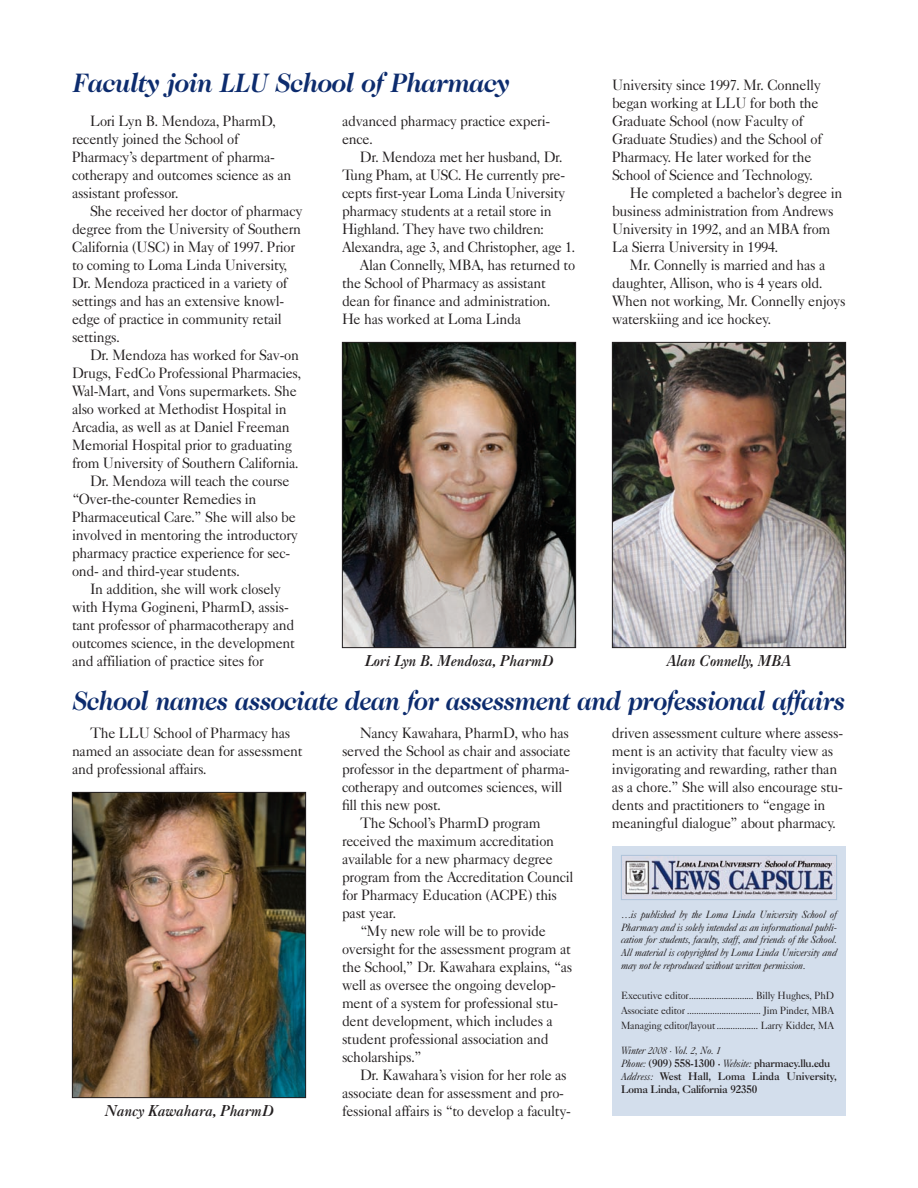
<style>
.page{position:relative;width:918px;height:1188px;background:#fff}
.page>*{position:absolute;margin:0;border:0;box-sizing:border-box;transform-origin:0 0}
.t1{font:italic 700 27px "Caslon Two Twenty Four";letter-spacing:-.025em;color:#0d2c6e;scale:.91 1}
.t2{font:italic 700 27px "Caslon Two Twenty Four";letter-spacing:-.025em;color:#0d2c6e;scale:.95 1}
.t3{font:15px/18px "Caslon Five Forty";letter-spacing:-.02em;color:#231f20;scale:.95 1}
.t4{font:italic 15px "Caslon Three";letter-spacing:-.02em;color:#231f20;scale:.95 1}
.t5{font:italic 10.5px/12.8px "Caslon Five Forty";letter-spacing:-.02em;color:#231f20;text-align:justify;scale:.95 1}
.t6{font:10.5px/15px "Caslon Five Forty";letter-spacing:-.02em;color:#231f20;text-align:justify;scale:.95 1}
.t7{font:10.5px/12.8px "Caslon Three";letter-spacing:-.02em;color:#231f20;scale:.95 1}
.s1{font-family:"Caslon Five Forty";font-style:italic}
</style>
<div class="page">
<div style="left:612px;top:846px;width:234px;height:270px;background:#d3deec"></div>
<img style="left:623px;top:857px;width:212px;height:39px">
<div style="left:621px;top:855px;width:216px;height:45px;border:1px solid #adc3da"></div>
<img style="left:344px;top:344px;width:230px;height:302px">
<div style="left:342px;top:342px;width:234px;height:306px;border:1px solid #231f20"></div>
<img style="left:614px;top:344px;width:230px;height:302px">
<div style="left:612px;top:342px;width:234px;height:306px;border:1px solid #231f20"></div>
<img style="left:74px;top:794px;width:230px;height:302px">
<div style="left:72px;top:792px;width:234px;height:306px;border:1px solid #231f20"></div>
<h1 class="t2" style="left:72px;top:72px;width:462px">Faculty join LLU School of Pharmacy</h1>
<p class="t3" style="left:342px;top:113px;width:221px">advanced pharmacy practice experi&shy;ence.</p>
<p class="t3" style="left:360px;top:149px;width:215px">Dr. Mendoza met her husband, Dr.</p>
<p class="t3" style="left:342px;top:167px;width:236px">Tung Pham, at USC. He currently pre-</p>
<p class="t3" style="left:342px;top:185px;width:237px">cepts first-year Loma Linda University</p>
<p class="t3" style="left:342px;top:203px;width:222px">pharmacy students at a retail store in</p>
<p class="t3" style="left:342px;top:221px;width:214px">Highland. They have two children:</p>
<p class="t3" style="left:342px;top:239px;width:247px">Alexandra, age 3, and Christopher, age 1.</p>
<p class="t3" style="left:360px;top:257px;width:228px">Alan Connelly, MBA, has returned to</p>
<p class="t3" style="left:342px;top:275px;width:216px">the School of Pharmacy as assistant</p>
<p class="t3" style="left:342px;top:293px;width:221px">dean for finance and administration.</p>
<p class="t3" style="left:342px;top:311px;width:190px">He has worked at Loma Linda</p>
<p class="t3" style="left:612px;top:77px;width:221px">University since 1997. Mr. Connelly</p>
<p class="t3" style="left:612px;top:95px;width:219px">began working at LLU for both the</p>
<p class="t3" style="left:612px;top:113px;width:203px">Graduate School (now Faculty of</p>
<p class="t3" style="left:612px;top:131px;width:223px">Graduate Studies) and the School of</p>
<p class="t3" style="left:612px;top:149px;width:211px">Pharmacy. He later worked for the</p>
<p class="t3" style="left:612px;top:167px;width:213px">School of Science and Technology.</p>
<p class="t3" style="left:630px;top:185px;width:225px">He completed a bachelor’s degree in</p>
<p class="t3" style="left:612px;top:203px;width:235px">business administration from Andrews</p>
<p class="t3" style="left:612px;top:221px;width:231px">University in 1992, and an MBA from</p>
<p class="t3" style="left:612px;top:239px;width:177px">La Sierra University in 1994.</p>
<p class="t3" style="left:630px;top:257px;width:207px">Mr. Connelly is married and has a</p>
<p class="t3" style="left:612px;top:275px;width:223px">daughter, Allison, who is 4 years old.</p>
<p class="t3" style="left:612px;top:293px;width:247px">When not working, Mr. Connelly enjoys</p>
<p class="t3" style="left:612px;top:311px;width:169px">waterskiing and ice hockey.</p>
<p class="t3" style="left:72px;top:113px;width:232px;text-indent:18px">Lori Lyn B. Mendoza, PharmD, recently joined the School of<br>Pharmacy’s department of pharma&shy;cotherapy and outcomes science as an assistant professor.</p>
<p class="t3" style="left:72px;top:203px;width:244px;text-indent:18px">She received her doctor of pharmacy degree from the University of Southern California (USC) in May of 1997. Prior to coming to Loma Linda University, Dr. Mendoza practiced in a variety of settings and has an extensive knowl&shy;edge of practice in community retail settings.</p>
<p class="t3" style="left:90px;top:347px;width:222px">Dr. Mendoza has worked for Sav-on</p>
<p class="t3" style="left:72px;top:365px;width:243px">Drugs, FedCo Professional Pharmacies,</p>
<p class="t3" style="left:72px;top:383px;width:238px">Wal-Mart, and Vons supermarkets. She</p>
<p class="t3" style="left:72px;top:401px;width:227px">also worked at Methodist Hospital in</p>
<p class="t3" style="left:72px;top:419px;width:231px">Arcadia, as well as at Daniel Freeman</p>
<p class="t3" style="left:72px;top:437px;width:233px">Memorial Hospital prior to graduating</p>
<p class="t3" style="left:72px;top:455px;width:240px">from University of Southern California.</p>
<p class="t3" style="left:90px;top:473px;width:212px">Dr. Mendoza will teach the course</p>
<p class="t3" style="left:72px;top:491px;width:196px">“Over-the-counter Remedies in</p>
<p class="t3" style="left:72px;top:509px;width:237px">Pharmaceutical Care.” She will also be</p>
<p class="t3" style="left:72px;top:527px;width:239px">involved in mentoring the introductory</p>
<p class="t3" style="left:72px;top:545px;width:231px">pharmacy practice experience for sec-</p>
<p class="t3" style="left:72px;top:563px;width:178px">ond- and third-year students.</p>
<p class="t3" style="left:90px;top:581px;width:203px">In addition, she will work closely</p>
<p class="t3" style="left:72px;top:599px;width:230px">with Hyma Gogineni, PharmD, assis-</p>
<p class="t3" style="left:72px;top:617px;width:235px">tant professor of pharmacotherapy and</p>
<p class="t3" style="left:72px;top:635px;width:236px">outcomes science, in the development</p>
<p class="t3" style="left:72px;top:653px;width:203px">and affiliation of practice sites for</p>
<p class="t4" style="left:365px;top:655px;width:200px">Lori Lyn B. Mendoza, PharmD</p>
<p class="t4" style="left:667px;top:655px;width:133px">Alan Connelly, MBA</p>
<h1 class="t1" style="left:72px;top:690px;width:851px">School names associate dean for assessment and professional affairs</h1>
<p class="t3" style="left:72px;top:725px;width:244px;text-indent:18px">The LLU School of Pharmacy has named an associate dean for assessment and professional affairs.</p>
<p class="t3" style="left:360px;top:725px;width:221px">Nancy Kawahara, PharmD, who has</p>
<p class="t3" style="left:342px;top:743px;width:242px">served the School as chair and associate</p>
<p class="t3" style="left:342px;top:761px;width:241px">professor in the department of pharma-</p>
<p class="t3" style="left:342px;top:779px;width:233px">cotherapy and outcomes sciences, will</p>
<p class="t3" style="left:342px;top:797px;width:106px">fill this new post.</p>
<p class="t3" style="left:360px;top:815px;width:192px">The School’s PharmD program</p>
<p class="t3" style="left:342px;top:833px;width:225px">received the maximum accreditation</p>
<p class="t3" style="left:342px;top:851px;width:224px">available for a new pharmacy degree</p>
<p class="t3" style="left:342px;top:869px;width:245px">program from the Accreditation Council</p>
<p class="t3" style="left:342px;top:887px;width:228px">for Pharmacy Education (ACPE) this</p>
<p class="t3" style="left:342px;top:905px;width:59px">past year.</p>
<p class="t3" style="left:360px;top:923px;width:197px">“My new role will be to provide</p>
<p class="t3" style="left:342px;top:941px;width:242px">oversight for the assessment program at</p>
<p class="t3" style="left:342px;top:959px;width:244px">the School,” Dr. Kawahara explains, “as</p>
<p class="t3" style="left:342px;top:977px;width:227px">well as oversee the ongoing develop-</p>
<p class="t3" style="left:342px;top:995px;width:229px">ment of a system for professional stu-</p>
<p class="t3" style="left:342px;top:1013px;width:224px">dent development, which includes a</p>
<p class="t3" style="left:342px;top:1031px;width:219px">student professional association and</p>
<p class="t3" style="left:342px;top:1049px;width:86px">scholarships.”</p>
<p class="t3" style="left:360px;top:1067px;width:219px">Dr. Kawahara’s vision for her role as</p>
<p class="t3" style="left:342px;top:1085px;width:235px">associate dean for assessment and pro-</p>
<p class="t3" style="left:342px;top:1103px;width:242px">fessional affairs is “to develop a faculty-</p>
<p class="t3" style="left:612px;top:725px;width:245px">driven assessment culture where assess&shy;ment is an activity that faculty view as invigorating and rewarding, rather than as a chore.” She will also encourage stu&shy;dents and practitioners to “engage in meaningful dialogue” about pharmacy.</p>
<p class="t5" style="left:621px;top:909px;width:229px">…is published by the Loma Linda University School of Pharmacy and is solely intended as an informational publi&shy;cation for students, faculty, staff, and friends of the School.<br>All material is copyrighted by Loma Linda University and may not be reproduced without written permission.</p>
<p class="t6" style="left:621px;top:989px;width:226px">Executive editor............................ Billy Hughes, PhD Associate editor ................................ Jim Pinder, MBA Managing editor/layout .................. Larry Kidder, MA</p>
<p class="t5" style="left:621px;top:1045px;width:107px">Winter 2008 · Vol. 2, No. 1</p>
<p class="t7" style="left:621px;top:1058px;width:229px"><span class="s1">Phone:</span> (909) 558-1300 · <span class="s1">Website:</span> pharmacy.llu.edu<br><span class="s1">Address:</span> West Hall, Loma Linda University,<br>Loma Linda, California 92350</p>
<p class="t4" style="left:104px;top:1105px;width:180px">Nancy Kawahara, PharmD</p>
</div>
